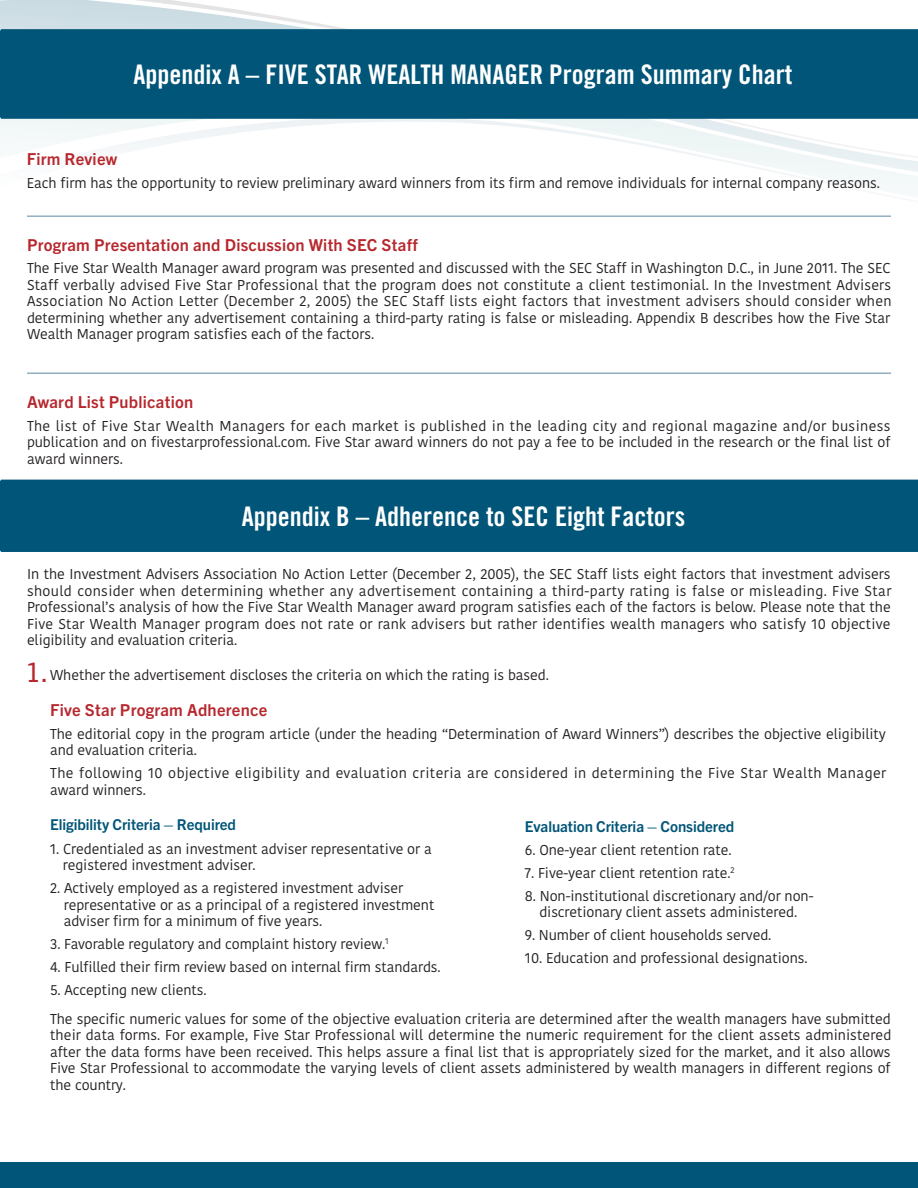
<style>
.page{position:relative;width:918px;height:1188px;background:#fff}
.page>*{position:absolute;margin:0;border:0;box-sizing:border-box;transform-origin:0 0}
.t1{font:27px "Trade Gothic LT Std Bd Cn 20";color:#fff}
.t2{font:27px "Trade Gothic Next LT Pro";color:#b7282e}
.Sub_Header{font:700 16.5px "Trade Gothic Next LT Pro";letter-spacing:.015em;color:#b7282e}
.Indent_Header{font:700 15px "Trade Gothic Next LT Pro";letter-spacing:-.005em;color:#005578}
.Appendix_Body{font:14.25px/16.5px "Kohinoor Devanagari";letter-spacing:-.005em;color:#231f20;text-align:justify}
.Appendix_Indent_body{font:14.25px/16.5px "Kohinoor Devanagari";letter-spacing:-.005em;color:#231f20}
.Appendix_Body-2{font:14.25px/16.5px "Kohinoor Devanagari";letter-spacing:.03em;color:#231f20}
</style>
<div class="page">
<div style="left:0;top:0;width:133px;height:29px;background:#cddde4"></div>
<svg style="left:133px;top:0;width:213px;height:29px"></svg>
<svg style="left:0;top:119px;width:918px;height:97px"></svg>
<div style="left:0;top:29px;width:918px;height:90px;background:#005578"></div>
<div style="left:0;top:480px;width:918px;height:72px;background:#005578"></div>
<hr style="left:27px;top:216px;width:864px;height:1px;background:#5c87a1">
<hr style="left:27px;top:373px;width:864px;height:1px;background:#5c87a1">
<div style="left:0;top:1162px;width:918px;height:26px;background:#005578"></div>
<p class="t1" style="left:134px;top:58px;width:660px">Appendix A – FIVE STAR WEALTH MANAGER Program Summary Chart</p>
<p class="Sub_Header" style="left:27px;top:148px;width:92px">Firm Review</p>
<p class="Appendix_Body" style="left:27px;top:175px;width:855px">Each firm has the opportunity to review preliminary award winners from its firm and remove individuals for internal company reasons.</p>
<p class="Sub_Header" style="left:27px;top:233px;width:392px">Program Presentation and Discussion With SEC Staff</p>
<p class="Appendix_Body" style="left:27px;top:260px;width:866px">The Five Star Wealth Manager award program was presented and discussed with the SEC Staff in Washington D.C., in June 2011. The SEC Staff verbally advised Five Star Professional that the program does not constitute a client testimonial. In the Investment Advisers Association No Action Letter (December 2, 2005) the SEC Staff lists eight factors that investment advisers should consider when determining whether any advertisement containing a third-party rating is false or misleading. Appendix B describes how the Five Star Wealth Manager program satisfies each of the factors.</p>
<p class="Sub_Header" style="left:27px;top:390px;width:168px">Award List Publication</p>
<p class="Appendix_Body" style="left:27px;top:417px;width:865px">The list of Five Star Wealth Managers for each market is published in the leading city and regional magazine and/or business publication and on fivestarprofessional.com. Five Star award winners do not pay a fee to be included in the research or the final list of award winners.</p>
<p class="t1" style="left:242px;top:500px;width:445px">Appendix B – Adherence to SEC Eight Factors</p>
<p class="Appendix_Body" style="left:27px;top:566px;width:866px">In the Investment Advisers Association No Action Letter (December 2, 2005), the SEC Staff lists eight factors that investment advisers should consider when determining whether any advertisement containing a third-party rating is false or misleading. Five Star Professional’s analysis of how the Five Star Wealth Manager award program satisfies each of the factors is below. Please note that the Five Star Wealth Manager program does not rate or rank advisers but rather identifies wealth managers who satisfy 10 objective eligibility and evaluation criteria.</p>
<p class="t2" style="left:25px;top:653px;width:25px">1.</p>
<p class="Appendix_Body" style="left:50px;top:667px;width:500px">Whether the advertisement discloses the criteria on which the rating is based.</p>
<p class="Sub_Header" style="left:50px;top:698px;width:219px">Five Star Program Adherence</p>
<p class="Appendix_Body" style="left:50px;top:726px;width:837px">The editorial copy in the program article (under the heading “Determination of Award Winners”) describes the objective eligibility and evaluation criteria.</p>
<p class="Appendix_Body-2" style="left:50px;top:765px;width:838px">The following 10 objective eligibility and evaluation criteria are considered in determining the Five Star Wealth Manager award winners.</p>
<p class="Indent_Header" style="left:50px;top:815px;width:187px">Eligibility Criteria – Required</p>
<p class="Appendix_Indent_body" style="left:63px;top:841px;width:371px;text-indent:-13px">1. Credentialed as an investment adviser representative or a registered investment adviser.</p>
<p class="Appendix_Indent_body" style="left:64px;top:880px;width:372px;text-indent:-14px">2. Actively employed as a registered investment adviser representative or as a principal of a registered investment adviser firm for a minimum of five years.</p>
<p class="Appendix_Indent_body" style="left:50px;top:936px;width:340px">3. Favorable regulatory and complaint history review.<sup>1</sup></p>
<p class="Appendix_Indent_body" style="left:50px;top:959px;width:392px">4. Fulfilled their firm review based on internal firm standards.</p>
<p class="Appendix_Indent_body" style="left:50px;top:982px;width:158px">5. Accepting new clients.</p>
<p class="Indent_Header" style="left:525px;top:816px;width:211px">Evaluation Criteria – Considered</p>
<p class="Appendix_Indent_body" style="left:525px;top:842px;width:208px">6. One-year client retention rate.</p>
<p class="Appendix_Indent_body" style="left:525px;top:865px;width:211px">7. Five-year client retention rate.<sup>2</sup></p>
<p class="Appendix_Indent_body" style="left:525px;top:888px;width:290px;text-align:center">8. Non-institutional discretionary and/or non&shy;discretionary client assets administered.</p>
<p class="Appendix_Indent_body" style="left:525px;top:927px;width:248px">9. Number of client households served.</p>
<p class="Appendix_Indent_body" style="left:525px;top:950px;width:284px">10. Education and professional designations.</p>
<p class="Appendix_Body" style="left:50px;top:1010px;width:843px">The specific numeric values for some of the objective evaluation criteria are determined after the wealth managers have submitted their data forms. For example, Five Star Professional will determine the numeric requirement for the client assets administered after the data forms have been received. This helps assure a final list that is appropriately sized for the market, and it also allows Five Star Professional to accommodate the varying levels of client assets administered by wealth managers in different regions of the country.</p>
</div>
